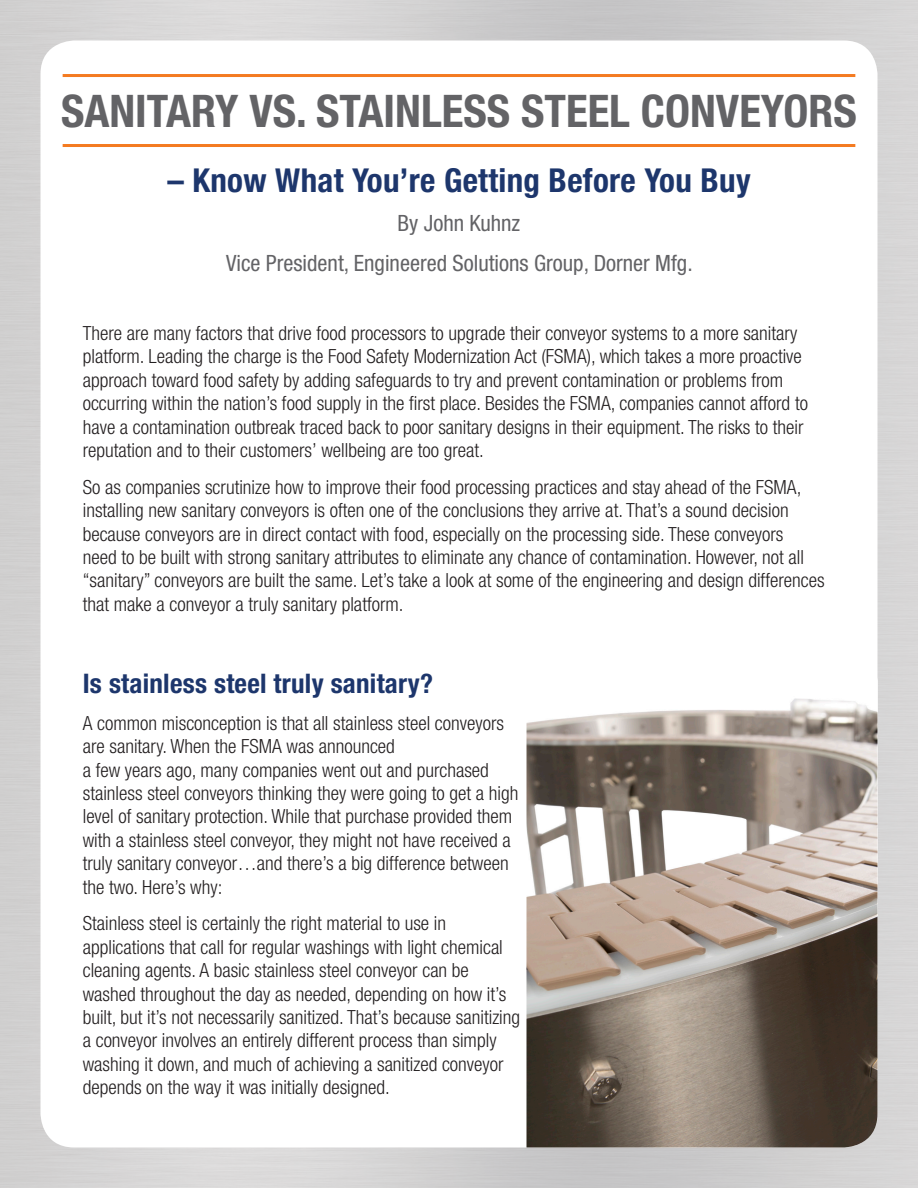
<style>
.page{position:relative;width:918px;height:1188px;background:#fff}
.page>*{position:absolute;margin:0;border:0;box-sizing:border-box;transform-origin:0 0}
.t1{font:700 condensed 45px "Helvetica Neue";color:#636366}
.t2{font:700 condensed 33px "Helvetica Neue";letter-spacing:.01em;color:#1d366c}
.t3{font:700 condensed 27px "Helvetica Neue";letter-spacing:.01em;color:#1d366c}
.t4{font:condensed 22.5px/39.6px "Helvetica Neue";color:#636366;text-align:center}
.t5{font:300 condensed 19.5px/23.4px "Helvetica Neue";color:#231f20}
</style>
<div class="page">
<hr style="left:63px;top:144px;width:792px;height:3px;background:#f47b21">
<hr style="left:63px;top:74px;width:792px;height:3px;background:#f47b21">
<img style="left:526px;top:648px;width:352px;height:500px">
<h1 class="t1" style="left:61px;top:84px;width:797px">SANITARY VS. STAINLESS STEEL CONVEYORS</h1>
<h2 class="t2" style="left:167px;top:160px;width:585px">– Know What You’re Getting Before You Buy</h2>
<p class="t4" style="left:226px;top:203px;width:468px">By John Kuhnz<br>Vice President, Engineered Solutions Group, Dorner Mfg.</p>
<p class="t5" style="left:83px;top:321px;width:727px">There are many factors that drive food processors to upgrade their conveyor systems to a more sanitary platform. Leading the charge is the Food Safety Modernization Act (FSMA), which takes a more proactive approach toward food safety by adding safeguards to try and prevent contamination or problems from occurring within the nation’s food supply in the first place. Besides the FSMA, companies cannot afford to have a contamination outbreak traced back to poor sanitary designs in their equipment. The risks to their reputation and to their customers’ wellbeing are too great.</p>
<p class="t5" style="left:83px;top:475px;width:743px">So as companies scrutinize how to improve their food processing practices and stay ahead of the FSMA, installing new sanitary conveyors is often one of the conclusions they arrive at. That’s a sound decision because conveyors are in direct contact with food, especially on the processing side. These conveyors<br>need to be built with strong sanitary attributes to eliminate any chance of contamination. However, not all “sanitary” conveyors are built the same. Let’s take a look at some of the engineering and design differences that make a conveyor a truly sanitary platform.</p>
<h3 class="t3" style="left:83px;top:667px;width:352px">Is stainless steel truly sanitary?</h3>
<p class="t5" style="left:83px;top:711px;width:437px">A common misconception is that all stainless steel conveyors are sanitary. When the FSMA was announced<br>a few years ago, many companies went out and purchased stainless steel conveyors thinking they were going to get a high level of sanitary protection. While that purchase provided them with a stainless steel conveyor, they might not have received a truly sanitary conveyor…and there’s a big difference between the two. Here’s why:</p>
<p class="t5" style="left:83px;top:912px;width:439px">Stainless steel is certainly the right material to use in applications that call for regular washings with light chemical cleaning agents. A basic stainless steel conveyor can be washed throughout the day as needed, depending on how it’s built, but it’s not necessarily sanitized. That’s because sanitizing a conveyor involves an entirely different process than simply washing it down, and much of achieving a sanitized conveyor depends on the way it was initially designed.</p>
</div>
